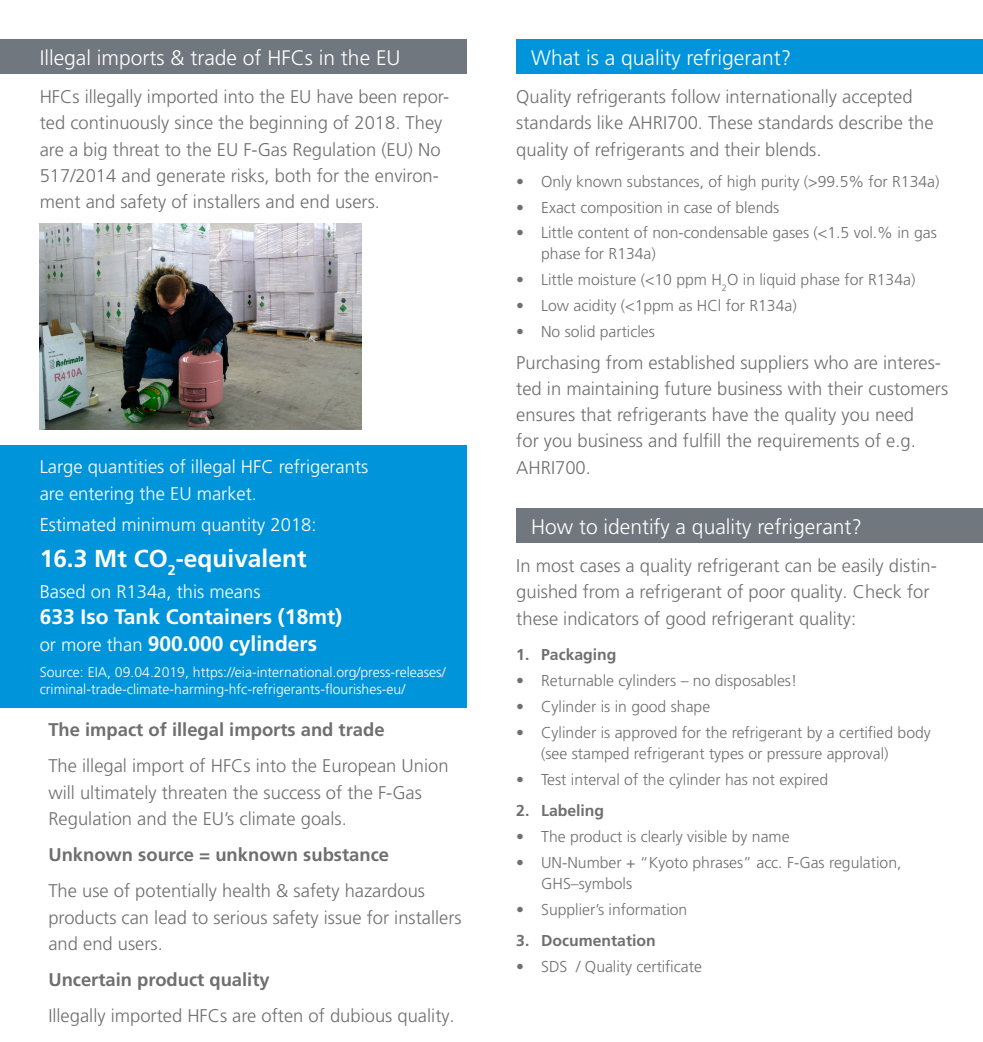
<style>
.page{position:relative;width:983px;height:1042px;background:#fff}
.page>*{position:absolute;margin:0;border:0;box-sizing:border-box;transform-origin:0 0}
.t1{font:700 24.5px "Frutiger LT Pro";color:#fff}
.t2{font:300 21px "Frutiger LT Pro";color:#fff}
.t3{font:700 21px/26.2px "Frutiger LT Pro";color:#fff}
.t4{font:300 18.38px/26.2px "Frutiger LT Pro";color:#706f6f}
.t5{font:300 18.38px/26.2px "Frutiger LT Pro";color:#fff}
.t6{font:700 18.38px "Frutiger LT Pro";color:#706f6f}
.t7{font:300 15.75px/21px "Frutiger LT Pro";color:#706f6f}
.t8{font:700 15.75px "Frutiger LT Pro";color:#706f6f}
.t9{font:300 14px/16.8px "Frutiger LT Pro";color:#fff}
.s1{font-weight:300;font-size:18.38px}
</style>
<div class="page">
<div style="left:516px;top:40px;width:466px;height:34px;background:#0095db"></div>
<div style="left:0;top:40px;width:466px;height:34px;background:#70777e"></div>
<div style="left:516px;top:508px;width:466px;height:35px;background:#70777e"></div>
<div style="left:0;top:444px;width:466px;height:263px;background:#0095db"></div>
<img style="left:40px;top:223px;width:321px;height:206px">
<p class="t2" style="left:40px;top:45px;width:362px">Illegal imports &amp; trade of HFCs in the EU</p>
<p class="t2" style="left:531px;top:45px;width:261px">What is a quality refrigerant?</p>
<p class="t4" style="left:40px;top:84px;width:411px">HFCs illegally imported into the EU have been repor&shy;ted continuously since the beginning of 2018. They are a big threat to the EU F-Gas Regulation (EU) No 517/2014 and generate risks, both for the environ&shy;ment and safety of installers and end users.</p>
<p class="t4" style="left:516px;top:84px;width:418px">Quality refrigerants follow internationally accepted standards like AHRI700. These standards describe the quality of refrigerants and their blends.</p>
<p class="t7" style="left:516px;top:171px;width:424px">• Only known substances, of high purity (&gt;99.5% for R134a)</p>
<p class="t7" style="left:516px;top:197px;width:264px">• Exact composition in case of blends</p>
<p class="t7" style="left:541px;top:223px;width:397px;text-indent:-25px">• Little content of non-condensable gases (&lt;1.5 vol.% in gas phase for R134a)</p>
<p class="t7" style="left:516px;top:270px;width:400px">• Little moisture (&lt;10 ppm H<sub>2</sub>O in liquid phase for R134a)</p>
<p class="t7" style="left:516px;top:296px;width:282px">• Low acidity (&lt;1ppm as HCl for R134a)</p>
<p class="t7" style="left:516px;top:321px;width:140px">• No solid particles</p>
<p class="t4" style="left:516px;top:349px;width:433px">Purchasing from established suppliers who are interes&shy;ted in maintaining future business with their customers ensures that refrigerants have the quality you need<br>for you business and fulfill the requirements of e.g.<br>AHRI700.</p>
<p class="t5" style="left:40px;top:454px;width:330px">Large quantities of illegal HFC refrigerants are entering the EU market.</p>
<p class="t5" style="left:40px;top:511px;width:278px">Estimated minimum quantity 2018:</p>
<h1 class="t1" style="left:40px;top:544px;width:268px">16.3 Mt CO<sub>2</sub>-equivalent</h1>
<p class="t5" style="left:40px;top:579px;width:222px">Based on R134a, this means</p>
<p class="t3" style="left:40px;top:604px;width:304px">633 Iso Tank Containers (18mt) <span class="s1">or more than</span> 900.000 cylinders</p>
<p class="t9" style="left:40px;top:664px;width:407px">Source: EIA, 09.04.2019, https://eia-international.org/press-releases/ criminal-trade-climate-harming-hfc-refrigerants-flourishes-eu/</p>
<p class="t6" style="left:48px;top:719px;width:337px">The impact of illegal imports and trade</p>
<p class="t4" style="left:48px;top:753px;width:401px">The illegal import of HFCs into the European Union will ultimately threaten the success of the F-Gas<br>Regulation and the EU’s climate goals.</p>
<p class="t6" style="left:48px;top:844px;width:342px">Unknown source = unknown substance</p>
<p class="t4" style="left:48px;top:878px;width:414px">The use of potentially health &amp; safety hazardous products can lead to serious safety issue for installers and end users.</p>
<p class="t6" style="left:48px;top:969px;width:223px">Uncertain product quality</p>
<p class="t4" style="left:48px;top:1003px;width:408px">Illegally imported HFCs are often of dubious quality.</p>
<p class="t2" style="left:531px;top:514px;width:332px">How to identify a quality refrigerant?</p>
<p class="t4" style="left:516px;top:553px;width:422px">In most cases a quality refrigerant can be easily distin&shy;guished from a refrigerant of poor quality. Check for these indicators of good refrigerant quality:</p>
<p class="t8" style="left:516px;top:646px;width:102px">1. Packaging</p>
<p class="t7" style="left:516px;top:670px;width:282px">• Returnable cylinders – no disposables!</p>
<p class="t7" style="left:516px;top:696px;width:195px">• Cylinder is in good shape</p>
<p class="t7" style="left:541px;top:722px;width:391px;text-indent:-25px">• Cylinder is approved for the refrigerant by a certified body (see stamped refrigerant types or pressure approval)</p>
<p class="t7" style="left:516px;top:769px;width:313px">• Test interval of the cylinder has not expired</p>
<p class="t8" style="left:516px;top:801px;width:89px">2. Labeling</p>
<p class="t7" style="left:516px;top:826px;width:275px">• The product is clearly visible by name</p>
<p class="t7" style="left:541px;top:852px;width:362px;text-indent:-25px">• UN-Number + “Kyoto phrases” acc. F-Gas regulation,<br>GHS–symbols</p>
<p class="t7" style="left:516px;top:899px;width:172px">• Supplier’s information</p>
<p class="t8" style="left:516px;top:931px;width:141px">3. Documentation</p>
<p class="t7" style="left:516px;top:956px;width:187px">• SDS / Quality certificate</p>
</div>
